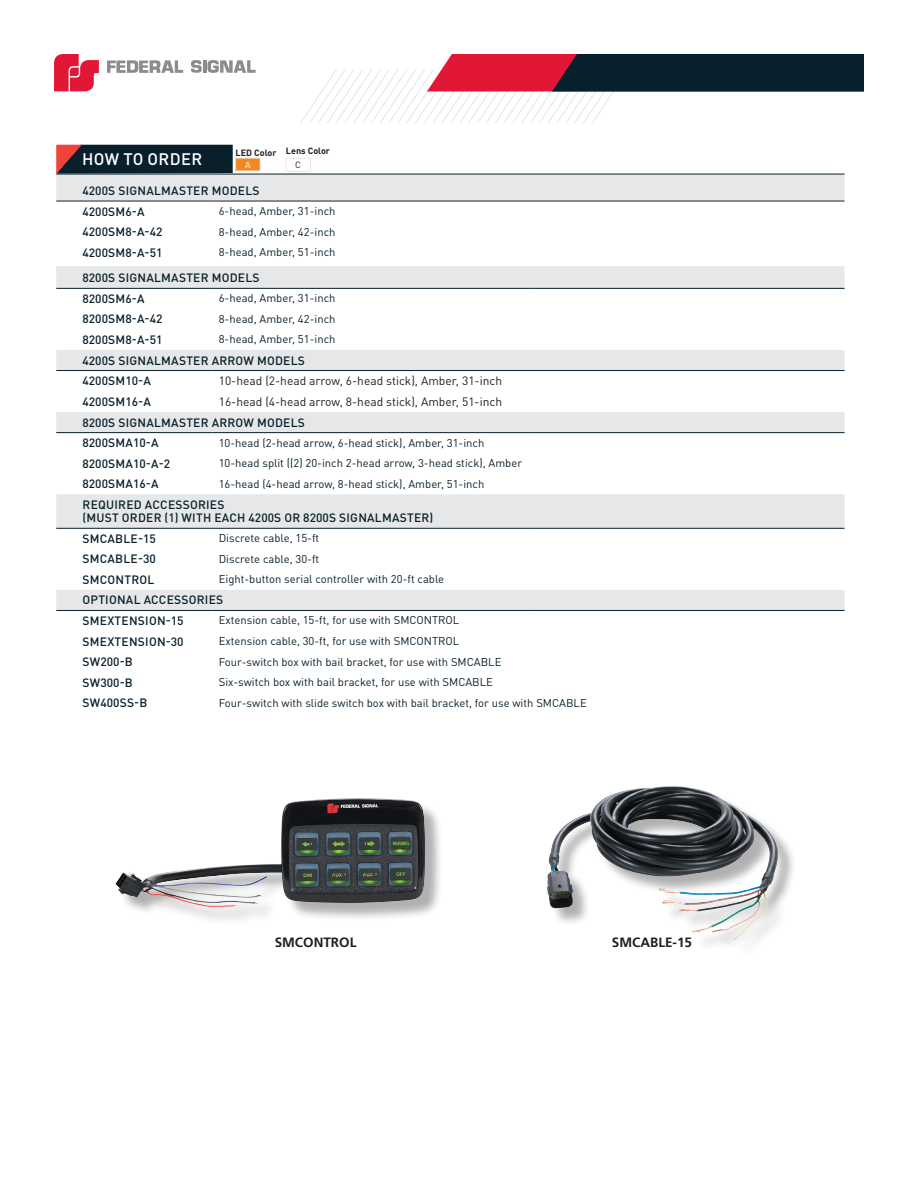
<style>
.page{position:relative;width:918px;height:1188px;background:#fff}
.page>*{position:absolute;margin:0;border:0;box-sizing:border-box;transform-origin:0 0}
.t1{font:500 16.5px "DIN Pro";letter-spacing:.02em;color:#fff}
.t2{font:700 13.5px "Frutiger LT Std";color:#231f20}
.t3{font:500 12px/20.5px "DIN Pro";letter-spacing:.02em;color:#09202c}
.t4{font:12px "DIN Pro";color:#231f20}
.t5{font:500 12px "DIN Pro";color:#09202c}
.t6{font:11.25px "DIN Pro";color:#09202c}
.t7{font:700 9px "DIN Pro";color:#231f20}
.t8{font:9px "DIN Pro";color:#fff}
.t9{font:9px "DIN Pro";color:#231f20}
</style>
<div class="page">
<svg style="left:54px;top:54px;width:45px;height:37px"></svg>
<svg style="left:107px;top:60px;width:76px;height:13px"></svg>
<svg style="left:191px;top:54px;width:673px;height:69px"></svg>
<svg style="left:56px;top:145px;width:205px;height:29px"></svg>
<svg style="left:286px;top:158px;width:25px;height:14px"></svg>
<svg style="left:56px;top:175px;width:789px;height:435px"></svg>
<hr style="left:56px;top:174px;width:157px;height:1px;background:#09202c">
<hr style="left:213px;top:174px;width:316px;height:1px;background:#09202c">
<hr style="left:529px;top:174px;width:316px;height:1px;background:#09202c">
<hr style="left:56px;top:201px;width:157px;height:1px;background:#231f20">
<hr style="left:213px;top:201px;width:316px;height:1px;background:#231f20">
<hr style="left:529px;top:201px;width:316px;height:1px;background:#231f20">
<hr style="left:56px;top:288px;width:157px;height:1px;background:#09202c">
<hr style="left:213px;top:288px;width:316px;height:1px;background:#09202c">
<hr style="left:529px;top:288px;width:316px;height:1px;background:#09202c">
<hr style="left:56px;top:370px;width:157px;height:1px;background:#09202c">
<hr style="left:213px;top:370px;width:316px;height:1px;background:#09202c">
<hr style="left:529px;top:370px;width:316px;height:1px;background:#09202c">
<hr style="left:56px;top:432px;width:157px;height:1px;background:#09202c">
<hr style="left:213px;top:432px;width:316px;height:1px;background:#09202c">
<hr style="left:529px;top:432px;width:316px;height:1px;background:#09202c">
<hr style="left:56px;top:528px;width:157px;height:1px;background:#09202c">
<hr style="left:213px;top:528px;width:316px;height:1px;background:#09202c">
<hr style="left:529px;top:528px;width:316px;height:1px;background:#09202c">
<hr style="left:56px;top:610px;width:157px;height:1px;background:#09202c">
<hr style="left:213px;top:610px;width:316px;height:1px;background:#09202c">
<hr style="left:529px;top:610px;width:316px;height:1px;background:#09202c">
<div style="left:119px;top:801px;width:324px;height:125px;background:#231f20;opacity:.35"></div>
<img style="left:116px;top:798px;width:238px;height:109px">
<div style="left:550px;top:789px;width:246px;height:168px;background:#231f20;opacity:.35"></div>
<img style="left:547px;top:786px;width:222px;height:122px">
<h1 class="t1" style="left:82px;top:146px;width:121px">HOW TO ORDER</h1>
<p class="t7" style="left:236px;top:145px;width:42px">LED Color</p>
<p class="t8" style="left:245px;top:157px;width:7px">A</p>
<p class="t7" style="left:286px;top:143px;width:46px">Lens Color</p>
<p class="t9" style="left:295px;top:158px;width:7px">C</p>
<p class="t3" style="left:82px;top:179px;width:179px">4200S SIGNALMASTER MODELS<br>4200SM6-A</p>
<p class="t6" style="left:219px;top:202px;width:118px">6-head, Amber, 31-inch</p>
<p class="t5" style="left:82px;top:222px;width:82px">4200SM8-A-42</p>
<p class="t6" style="left:219px;top:223px;width:118px">8-head, Amber, 42-inch</p>
<p class="t5" style="left:82px;top:243px;width:82px">4200SM8-A-51</p>
<p class="t6" style="left:219px;top:243px;width:118px">8-head, Amber, 51-inch</p>
<p class="t3" style="left:82px;top:266px;width:179px">8200S SIGNALMASTER MODELS<br>8200SM6-A</p>
<p class="t6" style="left:219px;top:289px;width:118px">6-head, Amber, 31-inch</p>
<p class="t5" style="left:82px;top:309px;width:82px">8200SM8-A-42</p>
<p class="t6" style="left:219px;top:310px;width:118px">8-head, Amber, 42-inch</p>
<p class="t5" style="left:82px;top:330px;width:82px">8200SM8-A-51</p>
<p class="t6" style="left:219px;top:331px;width:118px">8-head, Amber, 51-inch</p>
<p class="t3" style="left:82px;top:349px;width:224px">4200S SIGNALMASTER ARROW MODELS<br>4200SM10-A</p>
<p class="t4" style="left:219px;top:371px;width:285px">10-head (2-head arrow, 6-head stick), Amber, 31-inch</p>
<p class="t5" style="left:82px;top:392px;width:70px">4200SM16-A</p>
<p class="t4" style="left:219px;top:392px;width:285px">16-head (4-head arrow, 8-head stick), Amber, 51-inch</p>
<p class="t3" style="left:82px;top:411px;width:224px">8200S SIGNALMASTER ARROW MODELS<br>8200SMA10-A</p>
<p class="t6" style="left:219px;top:434px;width:267px">10-head (2-head arrow, 6-head stick), Amber, 31-inch</p>
<p class="t3" style="left:82px;top:452px;width:89px">8200SMA10-A-2</p>
<p class="t6" style="left:219px;top:454px;width:305px">10-head split ((2) 20-inch 2-head arrow, 3-head stick), Amber</p>
<p class="t3" style="left:82px;top:472px;width:78px">8200SMA16-A</p>
<p class="t6" style="left:219px;top:475px;width:267px">16-head (4-head arrow, 8-head stick), Amber, 51-inch</p>
<p class="t3" style="left:82px;top:496px;width:352px;line-height:13.5px">REQUIRED ACCESSORIES<br>(MUST ORDER (1) WITH EACH 4200S OR 8200S SIGNALMASTER)</p>
<p class="t3" style="left:83px;top:527px;width:75px">SMCABLE-15</p>
<p class="t6" style="left:219px;top:529px;width:102px">Discrete cable, 15-ft</p>
<p class="t3" style="left:83px;top:547px;width:75px">SMCABLE-30</p>
<p class="t6" style="left:219px;top:550px;width:102px">Discrete cable, 30-ft</p>
<p class="t3" style="left:83px;top:568px;width:73px">SMCONTROL</p>
<p class="t6" style="left:219px;top:570px;width:227px">Eight-button serial controller with 20-ft cable</p>
<p class="t3" style="left:83px;top:589px;width:142px">OPTIONAL ACCESSORIES<br>SMEXTENSION-15</p>
<p class="t6" style="left:219px;top:612px;width:242px">Extension cable, 15-ft, for use with SMCONTROL</p>
<p class="t3" style="left:83px;top:630px;width:103px">SMEXTENSION-30</p>
<p class="t6" style="left:219px;top:632px;width:242px">Extension cable, 30-ft, for use with SMCONTROL</p>
<p class="t3" style="left:83px;top:650px;width:52px">SW200-B</p>
<p class="t6" style="left:219px;top:653px;width:284px">Four-switch box with bail bracket, for use with SMCABLE</p>
<p class="t3" style="left:83px;top:671px;width:52px">SW300-B</p>
<p class="t6" style="left:219px;top:673px;width:276px">Six-switch box with bail bracket, for use with SMCABLE</p>
<p class="t3" style="left:83px;top:691px;width:66px">SW400SS-B</p>
<p class="t6" style="left:219px;top:694px;width:370px">Four-switch with slide switch box with bail bracket, for use with SMCABLE</p>
<p class="t2" style="left:275px;top:934px;width:83px">SMCONTROL</p>
<p class="t2" style="left:612px;top:934px;width:82px">SMCABLE-15</p>
</div>
